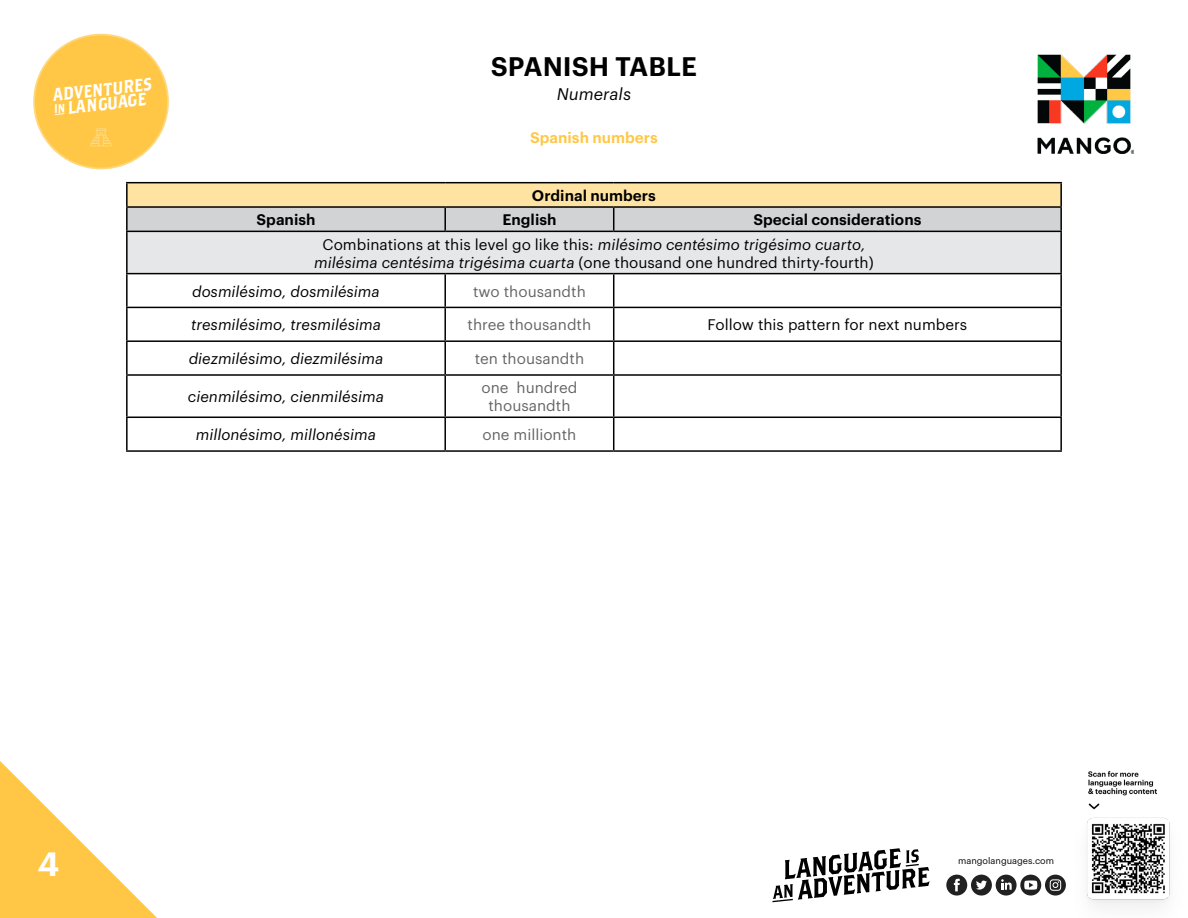
<style>
.page{position:relative;width:1188px;height:918px;background:#fff}
.page>*{position:absolute;margin:0;border:0;box-sizing:border-box;transform-origin:0 0}
.t1{font:600 33px "Graphik LCG";color:#fff}
.t2{font:600 26.25px "Graphik LCG";color:#000}
.t3{font:17.85px/14.4px "Brothers OT";color:#fff;scale:.91 1}
.t4{font:italic 16.5px "Graphik LCG";color:#000}
.t5{font:15px/18px "Graphik LCG";color:#000;text-align:center}
.t6{font:italic 15px "Graphik LCG";color:#000}
.t7{font:15px "Graphik LCG";color:#636466}
.t8{font:600 15px "Graphik LCG";color:#000}
.t9{font:600 15px "Graphik LCG";color:#ffc745}
.t10{font:9px "Graphik LCG";color:#000}
.s1{font-size:12px}
.s2{font-style:italic}
</style>
<div class="page">
<svg style="left:0;top:761px;width:157px;height:157px"></svg>
<div style="left:33px;top:34px;width:136px;height:135px;background:#ffc745;border-radius:50%"></div>
<svg style="left:55px;top:113px;width:10px;height:2px"></svg>
<div style="left:32px;top:32px;width:139px;height:139px;border:3px solid #fff;border-radius:50%"></div>
<svg style="left:90px;top:128px;width:22px;height:19px"></svg>
<svg style="left:773px;top:848px;width:157px;height:54px"></svg>
<div style="left:1020px;top:875px;width:21px;height:21px;background:#212121;border-radius:10px"></div>
<svg style="left:1024px;top:880px;width:13px;height:10px"></svg>
<div style="left:971px;top:875px;width:21px;height:21px;background:#212121;border-radius:10px"></div>
<svg style="left:976px;top:881px;width:11px;height:9px"></svg>
<div style="left:996px;top:875px;width:21px;height:21px;background:#212121;border-radius:10px"></div>
<svg style="left:1001px;top:879px;width:11px;height:11px"></svg>
<div style="left:946px;top:875px;width:21px;height:21px;background:#212121;border-radius:10px"></div>
<svg style="left:954px;top:879px;width:6px;height:12px"></svg>
<svg style="left:1045px;top:875px;width:21px;height:21px"></svg>
<svg style="left:1050px;top:879px;width:11px;height:12px"></svg>
<img style="left:1086px;top:771px;width:84px;height:137px">
<div style="left:127px;top:183px;width:934px;height:24px;background:#ffe3a2"></div>
<div style="left:127px;top:231px;width:934px;height:43px;background:#e6e7e8"></div>
<hr style="left:126px;top:182px;width:319px;height:1px;background:#000">
<hr style="left:126px;top:183px;width:2px;height:23px;background:#000">
<hr style="left:445px;top:182px;width:169px;height:1px;background:#000">
<hr style="left:614px;top:182px;width:448px;height:1px;background:#000">
<hr style="left:1060px;top:183px;width:2px;height:23px;background:#000">
<hr style="left:126px;top:206px;width:319px;height:2px;background:#000">
<hr style="left:126px;top:208px;width:2px;height:23px;background:#000">
<hr style="left:445px;top:206px;width:169px;height:2px;background:#000">
<hr style="left:614px;top:206px;width:448px;height:2px;background:#000">
<svg style="left:127px;top:207px;width:934px;height:24px;background:#c5c7c8"></svg>
<hr style="left:1060px;top:208px;width:2px;height:23px;background:#000">
<hr style="left:126px;top:231px;width:319px;height:1px;background:#000">
<hr style="left:126px;top:232px;width:2px;height:41px;background:#000">
<hr style="left:445px;top:231px;width:169px;height:1px;background:#000">
<hr style="left:614px;top:231px;width:448px;height:1px;background:#000">
<hr style="left:1060px;top:232px;width:2px;height:41px;background:#000">
<hr style="left:126px;top:273px;width:319px;height:1px;background:#000">
<hr style="left:126px;top:274px;width:2px;height:33px;background:#000">
<hr style="left:445px;top:273px;width:169px;height:1px;background:#000">
<hr style="left:444px;top:274px;width:2px;height:33px;background:#000">
<hr style="left:614px;top:273px;width:448px;height:1px;background:#000">
<hr style="left:613px;top:274px;width:1px;height:33px;background:#000">
<hr style="left:1060px;top:274px;width:2px;height:33px;background:#000">
<hr style="left:126px;top:307px;width:319px;height:1px;background:#000">
<hr style="left:126px;top:308px;width:2px;height:32px;background:#000">
<hr style="left:445px;top:307px;width:169px;height:1px;background:#000">
<hr style="left:444px;top:308px;width:2px;height:32px;background:#000">
<hr style="left:614px;top:307px;width:448px;height:1px;background:#000">
<hr style="left:613px;top:308px;width:1px;height:32px;background:#000">
<hr style="left:1060px;top:308px;width:2px;height:32px;background:#000">
<hr style="left:126px;top:340px;width:319px;height:2px;background:#000">
<hr style="left:126px;top:342px;width:2px;height:32px;background:#000">
<hr style="left:445px;top:340px;width:169px;height:2px;background:#000">
<hr style="left:444px;top:342px;width:2px;height:32px;background:#000">
<hr style="left:614px;top:340px;width:448px;height:2px;background:#000">
<hr style="left:613px;top:342px;width:1px;height:32px;background:#000">
<hr style="left:1060px;top:342px;width:2px;height:32px;background:#000">
<hr style="left:126px;top:374px;width:319px;height:2px;background:#000">
<hr style="left:126px;top:376px;width:2px;height:41px;background:#000">
<hr style="left:445px;top:374px;width:169px;height:2px;background:#000">
<hr style="left:444px;top:376px;width:2px;height:41px;background:#000">
<hr style="left:614px;top:374px;width:448px;height:2px;background:#000">
<hr style="left:613px;top:376px;width:1px;height:41px;background:#000">
<hr style="left:1060px;top:376px;width:2px;height:41px;background:#000">
<hr style="left:126px;top:417px;width:319px;height:1px;background:#000">
<hr style="left:126px;top:418px;width:2px;height:32px;background:#000">
<hr style="left:445px;top:417px;width:169px;height:1px;background:#000">
<hr style="left:444px;top:418px;width:2px;height:32px;background:#000">
<hr style="left:614px;top:417px;width:448px;height:1px;background:#000">
<hr style="left:613px;top:418px;width:1px;height:32px;background:#000">
<hr style="left:1060px;top:418px;width:2px;height:32px;background:#000">
<hr style="left:126px;top:450px;width:319px;height:2px;background:#000">
<hr style="left:445px;top:450px;width:169px;height:2px;background:#000">
<hr style="left:614px;top:450px;width:448px;height:2px;background:#000">
<img style="left:1038px;top:54px;width:96px;height:100px">
<p class="t3" style="left:52px;top:88px;width:111px;rotate:-6deg">ADVENTURES<br><span class="s1">IN</span> LANGUAGE</p>
<h2 class="t2" style="left:491px;top:47px;width:208px">SPANISH TABLE</h2>
<p class="t4" style="left:557px;top:82px;width:76px">Numerals</p>
<p class="t9" style="left:530px;top:126px;width:129px">Spanish numbers</p>
<p class="t8" style="left:532px;top:184px;width:126px">Ordinal numbers</p>
<p class="t8" style="left:256px;top:208px;width:61px">Spanish</p>
<p class="t8" style="left:502px;top:208px;width:56px">English</p>
<p class="t8" style="left:753px;top:208px;width:170px">Special considerations</p>
<p class="t5" style="left:314px;top:234px;width:561px">Combinations at this level go like this: <span class="s2">milésimo centésimo trigésimo cuarto, milésima centésima trigésima cuarta</span> (one thousand one hundred thirty-fourth)</p>
<p class="t6" style="left:192px;top:280px;width:189px">dosmilésimo, dosmilésima</p>
<p class="t7" style="left:473px;top:280px;width:114px">two thousandth</p>
<p class="t6" style="left:191px;top:314px;width:191px">tresmilésimo, tresmilésima</p>
<p class="t7" style="left:468px;top:314px;width:125px">three thousandth</p>
<p class="t5" style="left:708px;top:315px;width:261px">Follow this pattern for next numbers</p>
<p class="t6" style="left:189px;top:348px;width:196px">diezmilésimo, diezmilésima</p>
<p class="t7" style="left:475px;top:348px;width:111px">ten thousandth</p>
<p class="t6" style="left:188px;top:386px;width:198px">cienmilésimo, cienmilésima</p>
<p class="t7" style="left:482px;top:377px;width:97px">one hundred</p>
<p class="t7" style="left:488px;top:395px;width:84px">thousandth</p>
<p class="t6" style="left:196px;top:424px;width:182px">millonésimo, millonésima</p>
<p class="t7" style="left:482px;top:424px;width:95px">one millionth</p>
<h1 class="t1" style="left:37px;top:839px;width:24px">4</h1>
<p class="t10" style="left:958px;top:854px;width:98px">mangolanguages.com</p>
</div>
